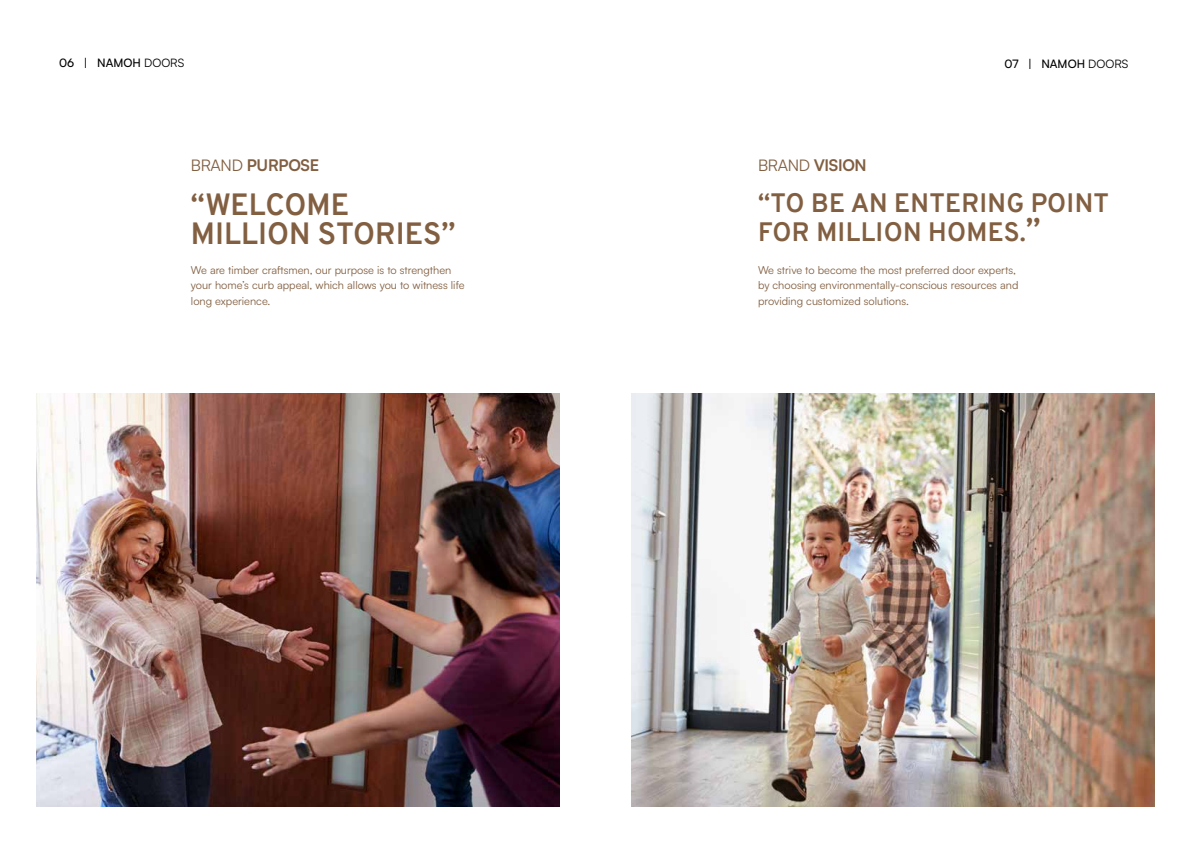
<style>
.page{position:relative;width:1191px;height:842px;background:#fff}
.page>*{position:absolute;margin:0;border:0;box-sizing:border-box;transform-origin:0 0}
.t1{font:700 30px/29.1px "Overpass";color:#825f41}
.t2{font:700 26px/29.1px "Overpass";letter-spacing:.01em;color:#825f41}
.t3{font:700 16px "Satoshi";letter-spacing:-.02em;color:#825f41}
.t4{font:500 11.6px "Satoshi";color:#000}
.t5{font:11px/15.1px "Satoshi";color:#825f41}
.s1{font-weight:400}
.s2{font-size:31.7px}
</style>
<div class="page">
<img style="left:36px;top:393px;width:523px;height:413px">
<img style="left:631px;top:393px;width:524px;height:413px">
<p class="t4" style="left:59px;top:55px;width:127px">06 | NAMOH <span class="s1">DOORS</span></p>
<p class="t4" style="left:1004px;top:56px;width:125px">07 | NAMOH <span class="s1">DOORS</span></p>
<h3 class="t3" style="left:191px;top:154px;width:130px"><span class="s1">BRAND</span> PURPOSE</h3>
<h1 class="t1" style="left:191px;top:190px;width:266px">“WELCOME<br>MILLION STORIES”</h1>
<p class="t5" style="left:191px;top:262px;width:275px">We are timber craftsmen, our purpose is to strengthen your home’s curb appeal, which allows you to witness life long experience.</p>
<h3 class="t3" style="left:758px;top:154px;width:110px"><span class="s1">BRAND</span> VISION</h3>
<h2 class="t2" style="left:758px;top:188px;width:352px">“TO BE AN ENTERING POINT<br>FOR MILLION HOMES.<span class="s2">”</span></h2>
<p class="t5" style="left:758px;top:262px;width:262px">We strive to become the most preferred door experts, by choosing environmentally-conscious resources and providing customized solutions.</p>
</div>
